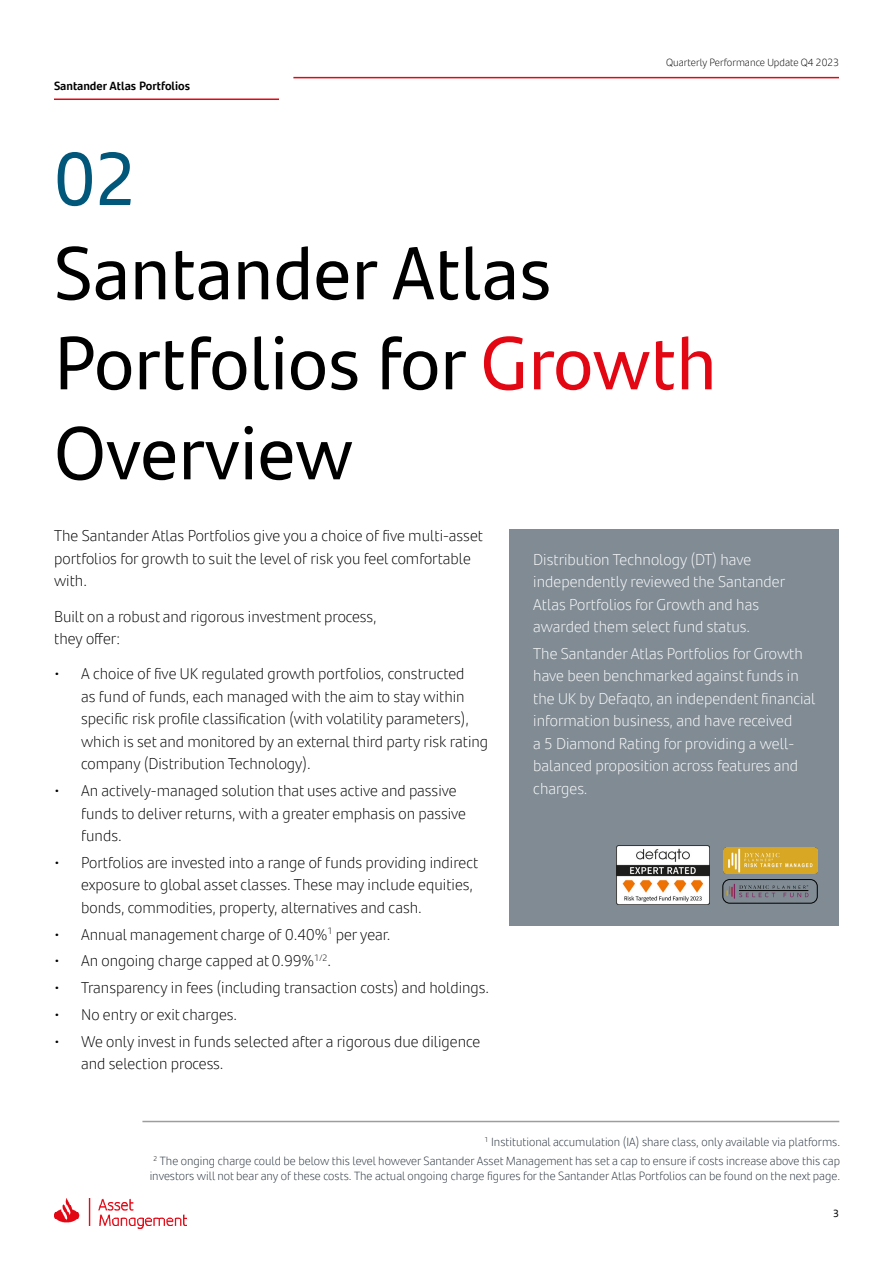
<style>
.page{position:relative;width:893px;height:1263px;background:#fff}
.page>*{position:absolute;margin:0;border:0;box-sizing:border-box;transform-origin:0 0}
.t1{font:75px/90px "Santander Text";color:#000}
.t2{font:75px "Santander Text";color:#00577a}
.t3{font:300 15.75px/22.5px "Santander Text";color:#000}
.t4{font:300 15.75px/22.5px "Santander Text";color:#fff}
.t5{font:300 12px/19.2px "Santander Text";color:#25303b;text-align:right}
.t6{font:700 12px "Santander Text";color:#000}
.t7{font:300 10.5px "Santander Text";color:#000}
.t8{font:10.5px "Santander Text";color:#000}
.s1{color:#e30613}
</style>
<div class="page">
<hr style="left:293px;top:77px;width:546px;height:1px;background:#e30613">
<img style="left:54px;top:1198px;width:132px;height:30px">
<hr style="left:54px;top:99px;width:225px;height:1px;background:#e30613">
<hr style="left:142px;top:1121px;width:697px;height:1px;background:#9d9d9c">
<div style="left:509px;top:529px;width:330px;height:397px;background:#808b94"></div>
<svg style="left:726px;top:884px;width:82px;height:15px"></svg>
<hr style="left:739px;top:890px;width:69px;height:1px;background:#000">
<div style="left:723px;top:879px;width:94px;height:24px;border:1px solid #000;border-radius:7px"></div>
<img style="left:617px;top:846px;width:92px;height:58px">
<img style="left:723px;top:847px;width:95px;height:26px">
<p class="t6" style="left:54px;top:77px;width:138px">Santander Atlas Portfolios</p>
<h1 class="t2" style="left:54px;top:122px;width:84px">02</h1>
<p class="t7" style="left:666px;top:55px;width:174px">Quarterly Performance Update Q4 2023</p>
<h1 class="t1" style="left:54px;top:224px;width:664px">Santander Atlas<br>Portfolios for <span class="s1">Growth<br></span>Overview</h1>
<p class="t3" style="left:54px;top:524px;width:430px">The Santander Atlas Portfolios give you a choice of five multi-asset portfolios for growth to suit the level of risk you feel comfortable with.</p>
<p class="t3" style="left:54px;top:604px;width:324px">Built on a robust and rigorous investment process, they offer:</p>
<p class="t3" style="left:81px;top:662px;width:409px;text-indent:-27px">• A choice of five UK regulated growth portfolios, constructed<br>as fund of funds, each managed with the aim to stay within specific risk profile classification (with volatility parameters), which is set and monitored by an external third party risk rating company (Distribution Technology).</p>
<p class="t3" style="left:81px;top:779px;width:387px;text-indent:-27px">• An actively-managed solution that uses active and passive funds to deliver returns, with a greater emphasis on passive funds.</p>
<p class="t3" style="left:81px;top:850px;width:399px;text-indent:-27px">• Portfolios are invested into a range of funds providing indirect exposure to global asset classes. These may include equities, bonds, commodities, property, alternatives and cash.</p>
<p class="t3" style="left:54px;top:922px;width:338px">• Annual management charge of 0.40%<sup>1</sup> per year.</p>
<p class="t3" style="left:54px;top:949px;width:278px">• An ongoing charge capped at 0.99%<sup>1/2</sup>.</p>
<p class="t3" style="left:54px;top:976px;width:436px">• Transparency in fees (including transaction costs) and holdings.</p>
<p class="t3" style="left:54px;top:1002px;width:184px">• No entry or exit charges.</p>
<p class="t3" style="left:81px;top:1029px;width:401px;text-indent:-27px">• We only invest in funds selected after a rigorous due diligence and selection process.</p>
<p class="t4" style="left:533px;top:547px;width:253px">Distribution Technology (DT) have independently reviewed the Santander Atlas Portfolios for Growth and has awarded them select fund status.</p>
<p class="t4" style="left:533px;top:641px;width:284px">The Santander Atlas Portfolios for Growth have been benchmarked against funds in the UK by Defaqto, an independent financial information business, and have received<br>a 5 Diamond Rating for providing a well&shy;balanced proposition across features and charges.</p>
<p class="t5" style="left:153px;top:1131px;width:688px"><sup>1</sup> Institutional accumulation (IA) share class, only available via platforms.<br><sup>2</sup> The onging charge could be below this level however Santander Asset Management has set a cap to ensure if costs increase above this cap</p>
<p class="t5" style="left:150px;top:1166px;width:692px">investors will not bear any of these costs. The actual ongoing charge figures for the Santander Atlas Portfolios can be found on the next page.</p>
<p class="t8" style="left:833px;top:1206px;width:7px">3</p>
</div>
